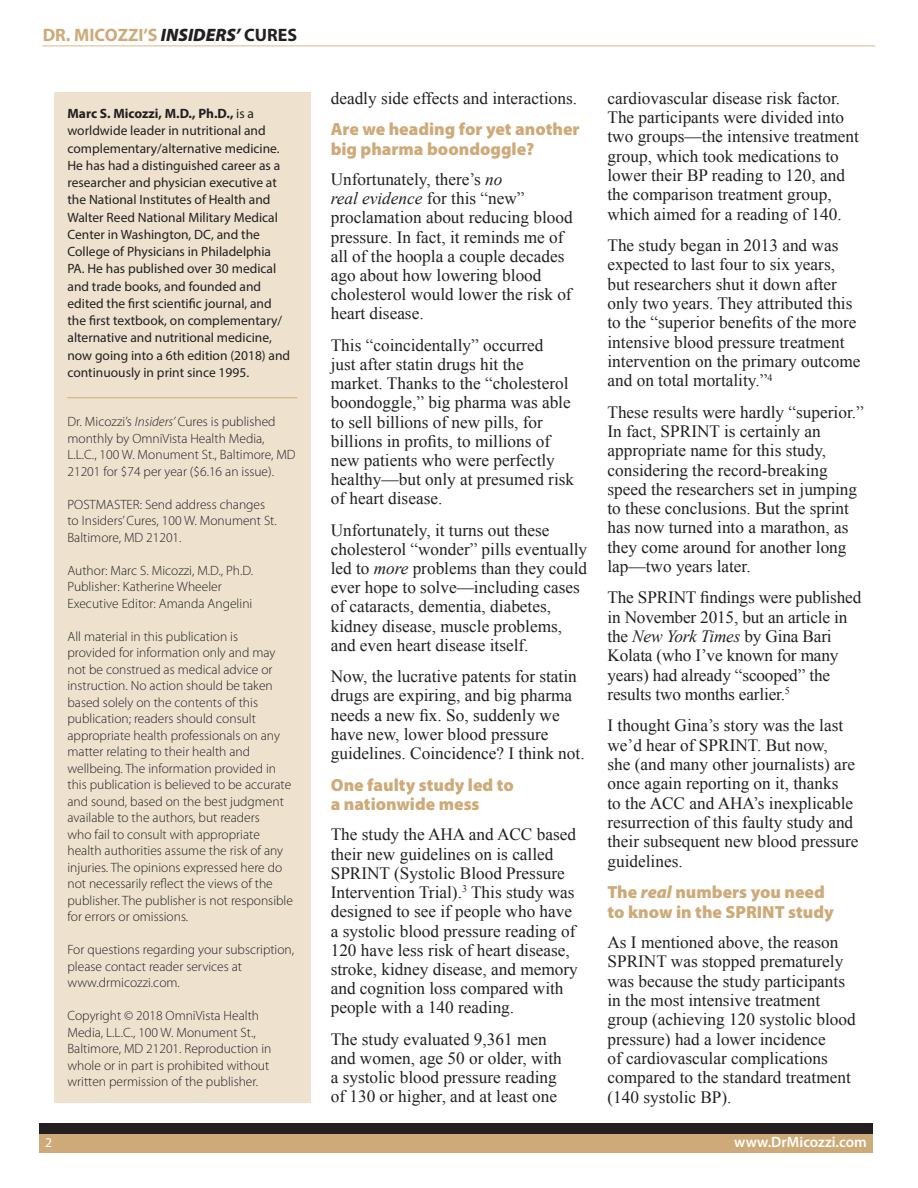
<style>
.page{position:relative;width:918px;height:1188px;background:#fff}
.page>*{position:absolute;margin:0;border:0;box-sizing:border-box;transform-origin:0 0}
.t1{font:700 18px "Myriad Pro";color:#ceaa78}
.t2{font:900 17.7px/19.6px "Myriad Pro";color:#ceaa78}
.t3{font:17.25px/19.4px "Times New Roman";color:#231f20}
.t4{font:600 15px "Myriad Pro";color:#fff}
.t5{font:300 13.5px/16.5px "Myriad Pro";color:#231f20}
.t6{font:13.5px/17.2px "Myriad Pro";color:#231f20}
.t7{font:13.5px "Myriad Pro";color:#fff}
.s1{font-weight:900;font-style:italic;color:#231f20}
.s2{color:#231f20}
.s3{font-weight:700}
.s4{font-style:italic}
</style>
<div class="page">
<hr style="left:42px;top:45px;width:833px;height:2px;background:#e4d0b4">
<div style="left:39px;top:1128px;width:834px;height:25px;background:#ceaa78"></div>
<div style="left:39px;top:1123px;width:834px;height:11px;background:#231f20"></div>
<div style="left:54px;top:92px;width:256px;height:1011px;background:#eee2cf"></div>
<hr style="left:67px;top:397px;width:230px;height:1px;background:#ceaa78">
<p class="t1" style="left:43px;top:23px;width:256px">DR. MICOZZI’S <span class="s1">INSIDERS’</span> <span class="s2">CURES</span></p>
<p class="t6" style="left:68px;top:105px;width:224px"><span class="s3">Marc S. Micozzi, M.D., Ph.D.,</span> is a worldwide leader in nutritional and complementary/alternative medicine.<br>He has had a distinguished career as a researcher and physician executive at the National Institutes of Health and Walter Reed National Military Medical Center in Washington, DC, and the College of Physicians in Philadelphia PA. He has published over 30 medical and trade books, and founded and edited the first scientific journal, and the first textbook, on complementary/ alternative and nutritional medicine, now going into a 6th edition (2018) and continuously in print since 1995.</p>
<p class="t5" style="left:68px;top:414px;width:230px">Dr. Micozzi’s <span class="s4">Insiders’</span> Cures is published monthly by OmniVista Health Media, L.L.C., 100 W. Monument St., Baltimore, MD 21201 for $74 per year ($6.16 an issue).</p>
<p class="t5" style="left:68px;top:496px;width:211px">POSTMASTER: Send address changes to Insiders’ Cures, 100 W. Monument St.<br>Baltimore, MD 21201.</p>
<p class="t5" style="left:68px;top:562px;width:187px">Author: Marc S. Micozzi, M.D., Ph.D.<br>Publisher: Katherine Wheeler<br>Executive Editor: Amanda Angelini</p>
<p class="t5" style="left:68px;top:628px;width:227px">All material in this publication is<br>provided for information only and may not be construed as medical advice or instruction. No action should be taken based solely on the contents of this publication; readers should consult appropriate health professionals on any matter relating to their health and wellbeing. The information provided in this publication is believed to be accurate and sound, based on the best judgment available to the authors, but readers<br>who fail to consult with appropriate health authorities assume the risk of any injuries. The opinions expressed here do not necessarily reflect the views of the publisher. The publisher is not responsible for errors or omissions.</p>
<p class="t5" style="left:68px;top:942px;width:228px">For questions regarding your subscription, please contact reader services at www.drmicozzi.com.</p>
<p class="t5" style="left:68px;top:1008px;width:206px">Copyright © 2018 OmniVista Health Media, L.L.C., 100 W. Monument St., Baltimore, MD 21201. Reproduction in whole or in part is prohibited without written permission of the publisher.</p>
<p class="t3" style="left:331px;top:88px;width:248px">deadly side effects and interactions.</p>
<p class="t2" style="left:331px;top:120px;width:250px">Are we heading for yet another big pharma boondoggle?</p>
<p class="t3" style="left:331px;top:169px;width:243px">Unfortunately, there’s <span class="s4">no<br>real evidence</span> for this “new” proclamation about reducing blood pressure. In fact, it reminds me of all of the hoopla a couple decades ago about how lowering blood cholesterol would lower the risk of heart disease.</p>
<p class="t3" style="left:331px;top:335px;width:245px">This “coincidentally” occurred<br>just after statin drugs hit the market. Thanks to the “cholesterol boondoggle,” big pharma was able to sell billions of new pills, for billions in profits, to millions of new patients who were perfectly healthy—but only at presumed risk of heart disease.</p>
<p class="t3" style="left:331px;top:520px;width:258px">Unfortunately, it turns out these cholesterol “wonder” pills eventually led to <span class="s4">more</span> problems than they could ever hope to solve—including cases of cataracts, dementia, diabetes, kidney disease, muscle problems, and even heart disease itself.</p>
<p class="t3" style="left:331px;top:666px;width:255px">Now, the lucrative patents for statin drugs are expiring, and big pharma needs a new fix. So, suddenly we have new, lower blood pressure guidelines. Coincidence? I think not.</p>
<p class="t2" style="left:331px;top:775px;width:185px">One faulty study led to a nationwide mess</p>
<p class="t3" style="left:331px;top:825px;width:249px">The study the AHA and ACC based their new guidelines on is called SPRINT (Systolic Blood Pressure Intervention Trial).<sup>3</sup> This study was designed to see if people who have a systolic blood pressure reading of 120 have less risk of heart disease, stroke, kidney disease, and memory and cognition loss compared with people with a 140 reading.</p>
<p class="t3" style="left:331px;top:1029px;width:233px">The study evaluated 9,361 men and women, age 50 or older, with a systolic blood pressure reading of 130 or higher, and at least one</p>
<p class="t3" style="left:607px;top:88px;width:253px">cardiovascular disease risk factor.<br>The participants were divided into two groups—the intensive treatment group, which took medications to lower their BP reading to 120, and the comparison treatment group, which aimed for a reading of 140.</p>
<p class="t3" style="left:607px;top:235px;width:254px">The study began in 2013 and was expected to last four to six years, but researchers shut it down after only two years. They attributed this to the “superior benefits of the more intensive blood pressure treatment intervention on the primary outcome and on total mortality.”<sup>4</sup></p>
<p class="t3" style="left:608px;top:402px;width:258px">These results were hardly “superior.” In fact, SPRINT is certainly an appropriate name for this study, considering the record-breaking speed the researchers set in jumping to these conclusions. But the sprint has now turned into a marathon, as they come around for another long lap—two years later.</p>
<p class="t3" style="left:608px;top:588px;width:255px">The SPRINT findings were published in November 2015, but an article in the <span class="s4">New York Times</span> by Gina Bari<br>Kolata (who I’ve known for many years) had already “scooped” the results two months earlier.<sup>5</sup></p>
<p class="t3" style="left:608px;top:716px;width:253px">I thought Gina’s story was the last we’d hear of SPRINT. But now,<br>she (and many other journalists) are once again reporting on it, thanks<br>to the ACC and AHA’s inexplicable resurrection of this faulty study and their subsequent new blood pressure guidelines.</p>
<p class="t2" style="left:608px;top:883px;width:228px">The <span class="s4">real</span> numbers you need to know in the SPRINT study</p>
<p class="t3" style="left:608px;top:932px;width:250px">As I mentioned above, the reason<br>SPRINT was stopped prematurely was because the study participants in the most intensive treatment group (achieving 120 systolic blood pressure) had a lower incidence<br>of cardiovascular complications compared to the standard treatment (140 systolic BP).</p>
<p class="t7" style="left:45px;top:1134px;width:8px">2</p>
<p class="t4" style="left:734px;top:1133px;width:134px">www.DrMicozzi.com</p>
</div>
